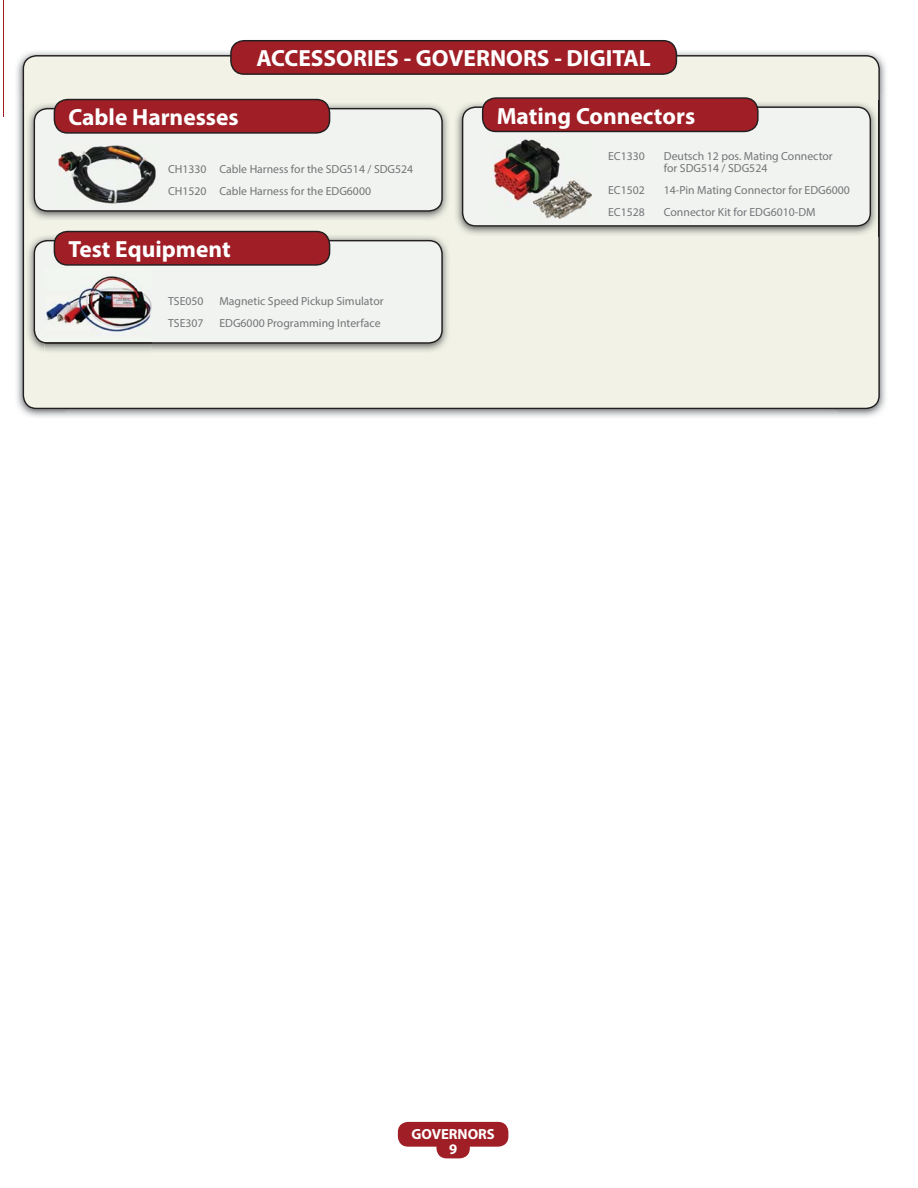
<style>
.page{position:relative;width:918px;height:1188px;background:#fff}
.page>*{position:absolute;margin:0;border:0;box-sizing:border-box;transform-origin:0 0}
.t1{font:700 23.4px "Myriad Pro";color:#fff}
.t2{font:700 14.7px/14.7px "Myriad Pro";color:#fff;text-align:center}
.t3{font:11.7px/22px "Myriad Pro";color:#737477}
</style>
<div class="page">
<hr style="left:4px;top:0;width:1px;height:117px;background:#a01e26">
<img style="left:16px;top:51px;width:870px;height:44px">
<img style="left:16px;top:95px;width:49px;height:322px">
<img style="left:837px;top:95px;width:49px;height:323px">
<div style="left:23px;top:55px;width:857px;height:354px;background:#f2f3e6"></div>
<img style="left:26px;top:102px;width:424px;height:119px">
<div style="left:34px;top:108px;width:409px;height:104px;background:#f1f3f0"></div>
<div style="left:54px;top:100px;width:276px;height:33px;background:#a01e26;border-radius:13px"></div>
<div style="left:54px;top:99px;width:276px;height:35px;border:1px solid #231f20;border-radius:13px"></div>
<img style="left:58px;top:145px;width:98px;height:59px">
<img style="left:26px;top:234px;width:424px;height:119px">
<div style="left:34px;top:240px;width:409px;height:104px;background:#f1f3f0"></div>
<div style="left:54px;top:232px;width:276px;height:33px;background:#a01e26;border-radius:13px"></div>
<div style="left:54px;top:231px;width:276px;height:35px;border:1px solid #231f20;border-radius:13px"></div>
<img style="left:45px;top:268px;width:107px;height:86px">
<img style="left:45px;top:342px;width:107px;height:2px">
<img style="left:454px;top:101px;width:425px;height:135px">
<div style="left:462px;top:106px;width:409px;height:121px;background:#f1f3f0"></div>
<div style="left:483px;top:98px;width:275px;height:33px;background:#a01e26;border-radius:13px"></div>
<div style="left:482px;top:97px;width:277px;height:35px;border:1px solid #231f20;border-radius:13px"></div>
<img style="left:493px;top:139px;width:99px;height:80px">
<div style="left:231px;top:41px;width:445px;height:33px;background:#a01e26;border-radius:13px"></div>
<div style="left:230px;top:40px;width:447px;height:35px;border:1px solid #231f20;border-radius:13px"></div>
<div style="left:398px;top:1122px;width:110px;height:25px;background:#a01e26;border-radius:10px"></div>
<div style="left:436px;top:1134px;width:34px;height:24px;background:#a01e26;border-radius:10px"></div>
<h1 class="t1" style="left:68px;top:108px;width:172px">Cable Harnesses</h1>
<h1 class="t1" style="left:256px;top:50px;width:396px">ACCESSORIES - GOVERNORS - DIGITAL</h1>
<h1 class="t1" style="left:497px;top:107px;width:200px">Mating Connectors</h1>
<p class="t3" style="left:168px;top:159px;width:40px">CH1330<br>CH1520</p>
<p class="t3" style="left:219px;top:159px;width:195px">Cable Harness for the SDG514 / SDG524<br>Cable Harness for the EDG6000</p>
<h1 class="t1" style="left:68px;top:240px;width:164px">Test Equipment</h1>
<p class="t3" style="left:168px;top:291px;width:37px">TSE050<br>TSE307</p>
<p class="t3" style="left:219px;top:291px;width:166px">Magnetic Speed Pickup Simulator<br>EDG6000 Programming Interface</p>
<p class="t3" style="left:608px;top:146px;width:38px">EC1330</p>
<p class="t3" style="left:608px;top:179px;width:38px">EC1502<br>EC1528</p>
<p class="t3" style="left:664px;top:151px;width:170px;line-height:11.7px">Deutsch 12 pos. Mating Connector for SDG514 / SDG524</p>
<p class="t3" style="left:664px;top:179px;width:188px">14-Pin Mating Connector for EDG6000<br>Connector Kit for EDG6010-DM</p>
<p class="t2" style="left:411px;top:1128px;width:85px">GOVERNORS<br>9</p>
</div>
